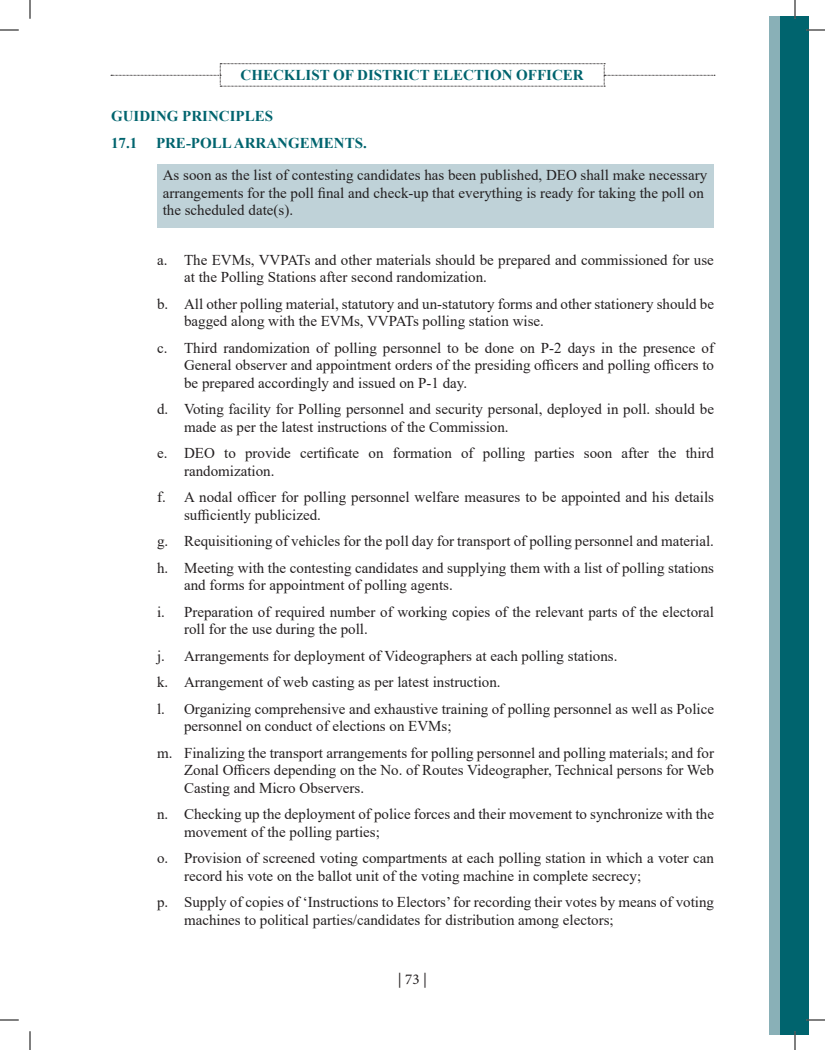
<style>
.page{position:relative;width:825px;height:1050px;background:#fff}
.page>*{position:absolute;margin:0;border:0;box-sizing:border-box;transform-origin:0 0}
.t1{font:15px/17.5px "Times New Roman";color:#231f20}
.t2{font:700 15px/26.5px "Times New Roman";color:#00646e}
.t3{font:15px "Minion Pro";color:#231f20}
</style>
<div class="page">
<div style="left:770px;top:16px;width:39px;height:1018px;background:#89b0b7"></div>
<div style="left:781px;top:16px;width:28px;height:1018px;background:#00646e"></div>
<svg style="left:111px;top:63px;width:604px;height:24px"></svg>
<div style="left:157px;top:164px;width:557px;height:64px;background:#bfd2d8"></div>
<svg style="left:0;top:30px;width:19px;height:1px"></svg>
<svg style="left:806px;top:30px;width:19px;height:1px"></svg>
<svg style="left:0;top:1020px;width:19px;height:1px"></svg>
<svg style="left:806px;top:1020px;width:19px;height:1px"></svg>
<svg style="left:30px;top:0;width:1px;height:19px"></svg>
<svg style="left:30px;top:1031px;width:1px;height:19px"></svg>
<svg style="left:795px;top:0;width:1px;height:19px"></svg>
<svg style="left:795px;top:1031px;width:1px;height:19px"></svg>
<p class="t2" style="left:241px;top:61px;width:345px">CHECKLIST OF DISTRICT ELECTION OFFICER</p>
<p class="t2" style="left:111px;top:102px;width:164px">GUIDING PRINCIPLES<br>17.1</p>
<p class="t2" style="left:156px;top:129px;width:212px">PRE-POLL ARRANGEMENTS.</p>
<p class="t1" style="left:163px;top:166px;width:546px">As soon as the list of contesting candidates has been published, DEO shall make necessary arrangements for the poll final and check-up that everything is ready for taking the poll on the scheduled date(s).</p>
<p class="t1" style="left:184px;top:250px;width:531px;text-indent:-27px">a. The EVMs, VVPATs and other materials should be prepared and commissioned for use at the Polling Stations after second randomization.</p>
<p class="t1" style="left:184px;top:294px;width:531px;text-indent:-27px">b. All other polling material, statutory and un-statutory forms and other stationery should be bagged along with the EVMs, VVPATs polling station wise.</p>
<p class="t1" style="left:184px;top:338px;width:531px;text-align:justify;text-indent:-27px">c. Third randomization of polling personnel to be done on P-2 days in the presence of General observer and appointment orders of the presiding officers and polling officers to be prepared accordingly and issued on P-1 day.</p>
<p class="t1" style="left:184px;top:400px;width:531px;text-indent:-27px">d. Voting facility for Polling personnel and security personal, deployed in poll. should be made as per the latest instructions of the Commission.</p>
<p class="t1" style="left:184px;top:444px;width:531px;text-indent:-27px">e. DEO to provide certificate on formation of polling parties soon after the third randomization.</p>
<p class="t1" style="left:184px;top:488px;width:531px;text-indent:-27px">f. A nodal officer for polling personnel welfare measures to be appointed and his details sufficiently publicized.</p>
<p class="t1" style="left:157px;top:527px;width:558px;line-height:26.5px">g. Requisitioning of vehicles for the poll day for transport of polling personnel and material. h. Meeting with the contesting candidates and supplying them with a list of polling stations</p>
<p class="t1" style="left:157px;top:571px;width:558px;line-height:26.5px;text-indent:27px">and forms for appointment of polling agents.<br>i. Preparation of required number of working copies of the relevant parts of the electoral</p>
<p class="t1" style="left:157px;top:615px;width:558px;line-height:26.5px;text-indent:27px">roll for the use during the poll.<br>j. Arrangements for deployment of Videographers at each polling stations.<br>k. Arrangement of web casting as per latest instruction.<br>l. Organizing comprehensive and exhaustive training of polling personnel as well as Police</p>
<p class="t1" style="left:157px;top:712px;width:558px;line-height:26.5px;text-indent:27px">personnel on conduct of elections on EVMs;<br>m. Finalizing the transport arrangements for polling personnel and polling materials; and for</p>
<p class="t1" style="left:184px;top:761px;width:531px">Zonal Officers depending on the No. of Routes Videographer, Technical persons for Web<br>Casting and Micro Observers.</p>
<p class="t1" style="left:184px;top:805px;width:531px;text-indent:-27px">n. Checking up the deployment of police forces and their movement to synchronize with the movement of the polling parties;</p>
<p class="t1" style="left:184px;top:849px;width:531px;text-indent:-27px">o. Provision of screened voting compartments at each polling station in which a voter can record his vote on the ballot unit of the voting machine in complete secrecy;</p>
<p class="t1" style="left:184px;top:893px;width:531px;text-indent:-27px">p. Supply of copies of ‘Instructions to Electors’ for recording their votes by means of voting machines to political parties/candidates for distribution among electors;</p>
<p class="t3" style="left:398px;top:969px;width:31px">| 73 |</p>
</div>
